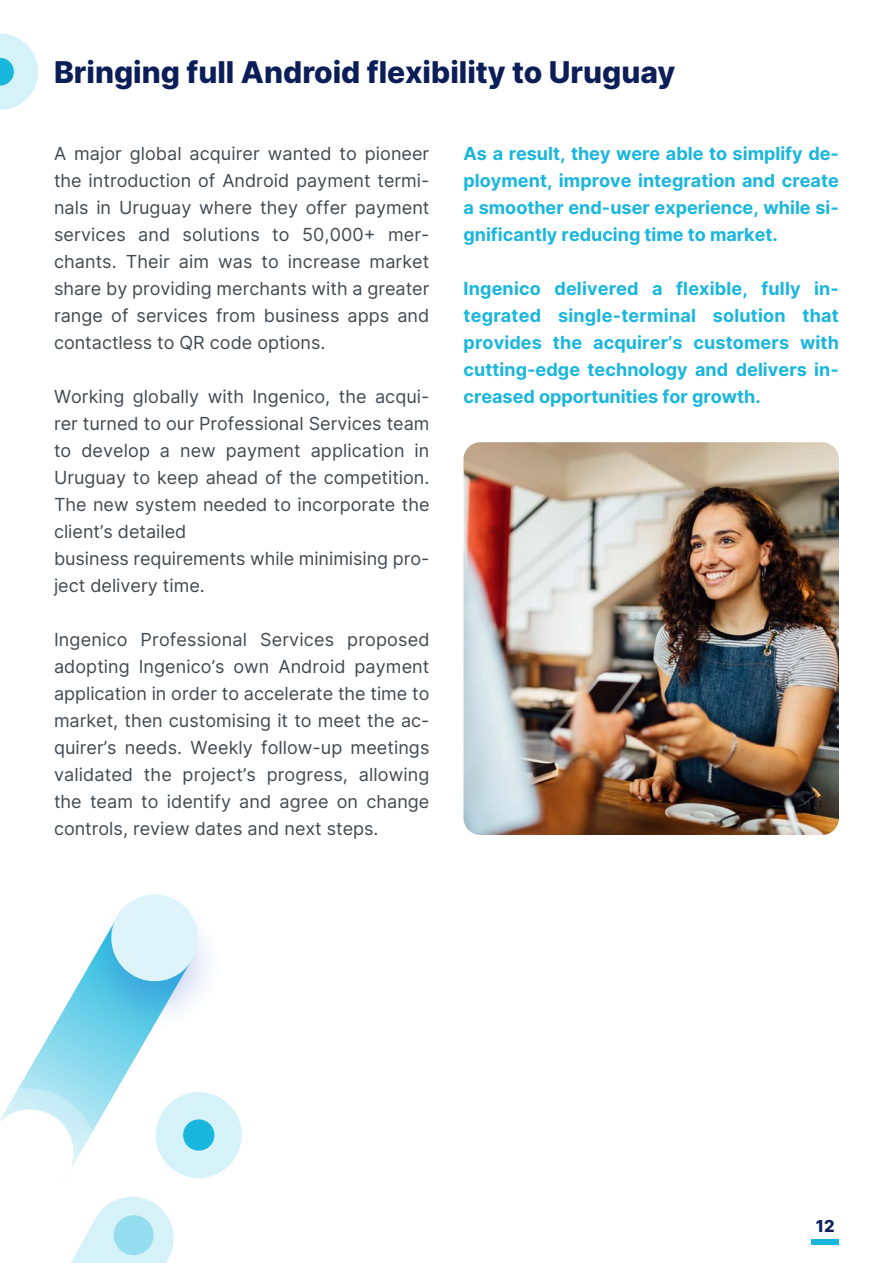
<style>
.page{position:relative;width:893px;height:1263px;background:#fff}
.page>*{position:absolute;margin:0;border:0;box-sizing:border-box;transform-origin:0 0}
.t1{font:800 30px "Inter";color:#0c1e58}
.t2{font:18px/27px "Inter";color:#424a51;text-align:justify}
.t3{font:700 18px/27px "Inter";color:#19b6dd;text-align:justify}
.t4{font:800 16.5px "Inter";color:#0c1e58}
</style>
<div class="page">
<div style="left:811px;top:1238px;width:28px;height:6px;background:#19b6dd"></div>
<img style="left:463px;top:442px;width:376px;height:393px">
<svg style="left:0;top:33px;width:38px;height:77px"></svg>
<svg style="left:24px;top:975px;width:126px;height:104px"></svg>
<div style="left:84px;top:892px;width:141px;height:141px;background:#4164d2;opacity:.25"></div>
<svg style="left:105px;top:892px;width:99px;height:95px"></svg>
<svg style="left:0;top:1079px;width:242px;height:184px"></svg>
<p class="t1" style="left:54px;top:50px;width:623px">Bringing full Android flexibility to Uruguay</p>
<p class="t2" style="left:54px;top:139px;width:377px">A major global acquirer wanted to pioneer the introduction of Android payment termi&shy;nals in Uruguay where they offer payment services and solutions to 50,000+ mer&shy;chants. Their aim was to increase market share by providing merchants with a greater range of services from business apps and contactless to QR code options.</p>
<p class="t2" style="left:54px;top:382px;width:377px">Working globally with Ingenico, the acqui&shy;rer turned to our Professional Services team to develop a new payment application in Uruguay to keep ahead of the competition.<br>The new system needed to incorporate the client’s detailed</p>
<p class="t2" style="left:54px;top:544px;width:377px">business requirements while minimising pro&shy;ject delivery time.</p>
<p class="t2" style="left:54px;top:625px;width:377px">Ingenico Professional Services proposed adopting Ingenico’s own Android payment application in order to accelerate the time to market, then customising it to meet the ac&shy;quirer’s needs. Weekly follow-up meetings validated the project’s progress, allowing the team to identify and agree on change controls, review dates and next steps.</p>
<p class="t3" style="left:463px;top:139px;width:377px">As a result, they were able to simplify de&shy;ployment, improve integration and create a smoother end-user experience, while si&shy;gnificantly reducing time to market.</p>
<p class="t3" style="left:463px;top:274px;width:377px">Ingenico delivered a flexible, fully in&shy;tegrated single-terminal solution that provides the acquirer’s customers with cutting-edge technology and delivers in&shy;creased opportunities for growth.</p>
<p class="t4" style="left:816px;top:1214px;width:20px">12</p>
</div>
